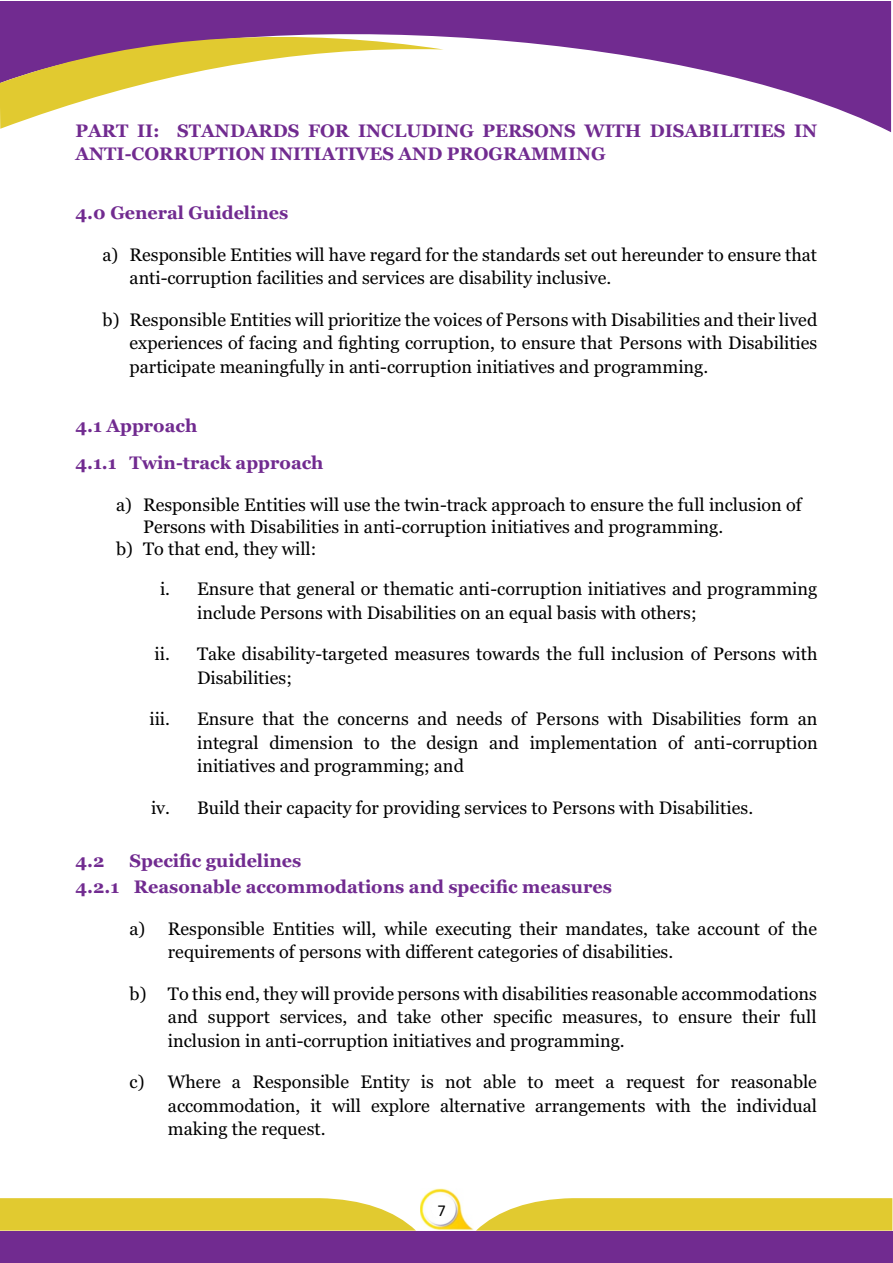
<style>
.page{position:relative;width:893px;height:1263px;background:#fff}
.page>*{position:absolute;margin:0;border:0;box-sizing:border-box;transform-origin:0 0}
.t1{font:18px/23.5px "Georgia";color:#000}
.t2{font:700 18px/23.5px "Georgia";color:#712b90}
.t3{font:16.5px "Calibri";color:#000}
</style>
<div class="page">
<svg style="left:0;top:1px;width:891px;height:131px;fill:#712b90"></svg>
<svg style="left:0;top:28px;width:444px;height:101px"></svg>
<img style="left:420px;top:1188px;width:53px;height:42px">
<div style="left:431px;top:1199px;width:19px;height:19px;background:#fff;border:1px solid #fff;border-radius:50%"></div>
<div style="left:0;top:1230px;width:892px;height:32px;background:#712b90"></div>
<svg style="left:0;top:1198px;width:416px;height:32px;background:#e3cd3f"></svg>
<svg style="left:477px;top:1198px;width:415px;height:32px;background:#e3cd3f"></svg>
<p class="t2" style="left:76px;top:120px;width:743px">PART II: STANDARDS FOR INCLUDING PERSONS WITH DISABILITIES IN<br>ANTI-CORRUPTION INITIATIVES AND PROGRAMMING</p>
<p class="t2" style="left:76px;top:203px;width:214px">4.0 General Guidelines</p>
<p class="t1" style="left:130px;top:244px;width:689px;text-indent:-27px">a) Responsible Entities will have regard for the standards set out hereunder to ensure that anti-corruption facilities and services are disability inclusive.</p>
<p class="t1" style="left:130px;top:309px;width:689px;text-align:justify;text-indent:-27px">b) Responsible Entities will prioritize the voices of Persons with Disabilities and their lived experiences of facing and fighting corruption, to ensure that Persons with Disabilities participate meaningfully in anti-corruption initiatives and programming.</p>
<p class="t2" style="left:76px;top:408px;width:249px;line-height:37.5px">4.1 Approach<br>4.1.1 Twin-track approach</p>
<p class="t1" style="left:116px;top:494px;width:687px">a) Responsible Entities will use the twin-track approach to ensure the full inclusion of</p>
<p class="t1" style="left:143px;top:516px;width:582px">Persons with Disabilities in anti-corruption initiatives and programming.</p>
<p class="t1" style="left:116px;top:538px;width:202px">b) To that end, they will:</p>
<p class="t1" style="left:197px;top:578px;width:622px;text-indent:-37px">i. Ensure that general or thematic anti-corruption initiatives and programming include Persons with Disabilities on an equal basis with others;</p>
<p class="t1" style="left:197px;top:643px;width:622px;text-indent:-42px">ii. Take disability-targeted measures towards the full inclusion of Persons with<br>Disabilities;</p>
<p class="t1" style="left:149px;top:708px;width:22px">iii.</p>
<p class="t1" style="left:197px;top:708px;width:622px;text-align:justify">Ensure that the concerns and needs of Persons with Disabilities form an integral dimension to the design and implementation of anti-corruption initiatives and programming; and</p>
<p class="t1" style="left:151px;top:797px;width:604px">iv. Build their capacity for providing services to Persons with Disabilities.</p>
<p class="t2" style="left:76px;top:850px;width:30px">4.2</p>
<p class="t2" style="left:76px;top:849px;width:538px;line-height:26.4px;text-indent:54px">Specific guidelines<br>4.2.1 Reasonable accommodations and specific measures</p>
<p class="t1" style="left:168px;top:918px;width:651px;text-indent:-38px">a) Responsible Entities will, while executing their mandates, take account of the requirements of persons with different categories of disabilities.</p>
<p class="t1" style="left:168px;top:983px;width:651px;text-align:justify;text-indent:-38px">b) To this end, they will provide persons with disabilities reasonable accommodations and support services, and take other specific measures, to ensure their full inclusion in anti-corruption initiatives and programming.</p>
<p class="t1" style="left:168px;top:1072px;width:651px;text-align:justify;text-indent:-38px">c) Where a Responsible Entity is not able to meet a request for reasonable accommodation, it will explore alternative arrangements with the individual making the request.</p>
<p class="t3" style="left:437px;top:1203px;width:10px">7</p>
</div>
